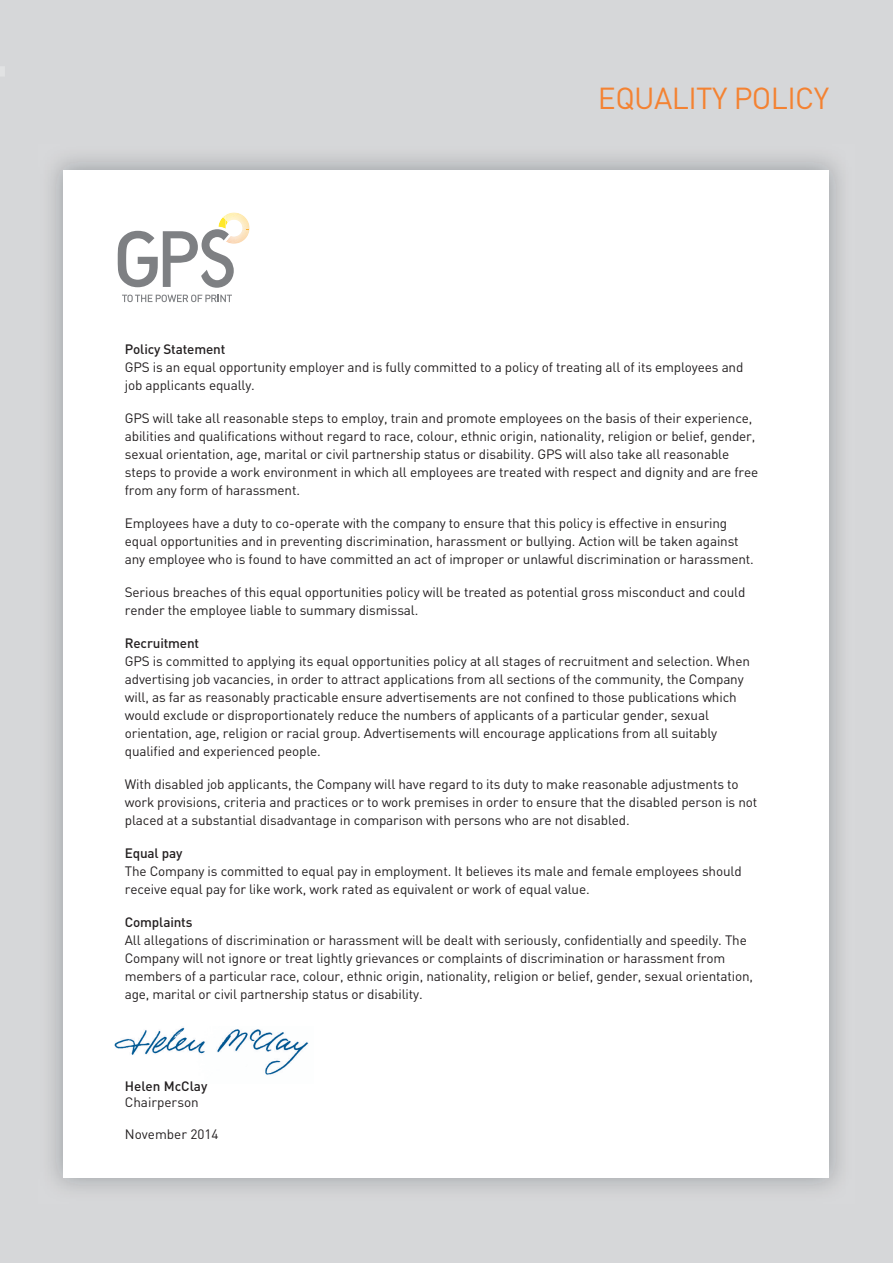
<style>
.page{position:relative;width:893px;height:1263px;background:#d6d7d9}
.page>*{position:absolute;margin:0;border:0;box-sizing:border-box;transform-origin:0 0}
.t1{font:30px "DIN";letter-spacing:-.02em;color:#f48232}
.t2{font:13.5px/18px "DIN";letter-spacing:-.01em;color:#231f20}
.t3{font:500 13.5px "DIN";letter-spacing:-.01em;color:#231f20}
</style>
<div class="page">
<img style="left:52px;top:158px;width:788px;height:1031px">
<div style="left:64px;top:170px;width:765px;height:1008px;background:#fff"></div>
<svg style="left:122px;top:295px;width:110px;height:7px"></svg>
<svg style="left:118px;top:212px;width:132px;height:76px"></svg>
<img style="left:114px;top:1027px;width:195px;height:48px">
<h1 class="t1" style="left:598px;top:88px;width:233px">EQUALITY POLICY</h1>
<p class="t3" style="left:125px;top:345px;width:102px">Policy Statement</p>
<p class="t2" style="left:125px;top:360px;width:620px">GPS is an equal opportunity employer and is fully committed to a policy of treating all of its employees and job applicants equally.</p>
<p class="t2" style="left:125px;top:411px;width:635px">GPS will take all reasonable steps to employ, train and promote employees on the basis of their experience, abilities and qualifications without regard to race, colour, ethnic origin, nationality, religion or belief, gender, sexual orientation, age, marital or civil partnership status or disability. GPS will also take all reasonable steps to provide a work environment in which all employees are treated with respect and dignity and are free from any form of harassment.</p>
<p class="t2" style="left:125px;top:516px;width:630px">Employees have a duty to co-operate with the company to ensure that this policy is effective in ensuring equal opportunities and in preventing discrimination, harassment or bullying. Action will be taken against any employee who is found to have committed an act of improper or unlawful discrimination or harassment.</p>
<p class="t2" style="left:125px;top:585px;width:622px">Serious breaches of this equal opportunities policy will be treated as potential gross misconduct and could render the employee liable to summary dismissal.</p>
<p class="t3" style="left:125px;top:639px;width:76px">Recruitment</p>
<p class="t2" style="left:125px;top:654px;width:627px">GPS is committed to applying its equal opportunities policy at all stages of recruitment and selection. When advertising job vacancies, in order to attract applications from all sections of the community, the Company will, as far as reasonably practicable ensure advertisements are not confined to those publications which would exclude or disproportionately reduce the numbers of applicants of a particular gender, sexual orientation, age, religion or racial group. Advertisements will encourage applications from all suitably qualified and experienced people.</p>
<p class="t2" style="left:125px;top:777px;width:634px">With disabled job applicants, the Company will have regard to its duty to make reasonable adjustments to work provisions, criteria and practices or to work premises in order to ensure that the disabled person is not placed at a substantial disadvantage in comparison with persons who are not disabled.</p>
<p class="t3" style="left:125px;top:849px;width:59px">Equal pay</p>
<p class="t2" style="left:125px;top:864px;width:618px">The Company is committed to equal pay in employment. It believes its male and female employees should receive equal pay for like work, work rated as equivalent or work of equal value.</p>
<p class="t3" style="left:125px;top:918px;width:69px">Complaints</p>
<p class="t2" style="left:125px;top:933px;width:630px">All allegations of discrimination or harassment will be dealt with seriously, confidentially and speedily. The Company will not ignore or treat lightly grievances or complaints of discrimination or harassment from members of a particular race, colour, ethnic origin, nationality, religion or belief, gender, sexual orientation, age, marital or civil partnership status or disability.</p>
<p class="t3" style="left:125px;top:1081px;width:84px">Helen McClay</p>
<p class="t2" style="left:125px;top:1095px;width:75px">Chairperson</p>
<p class="t2" style="left:125px;top:1126px;width:95px">November 2014</p>
</div>
